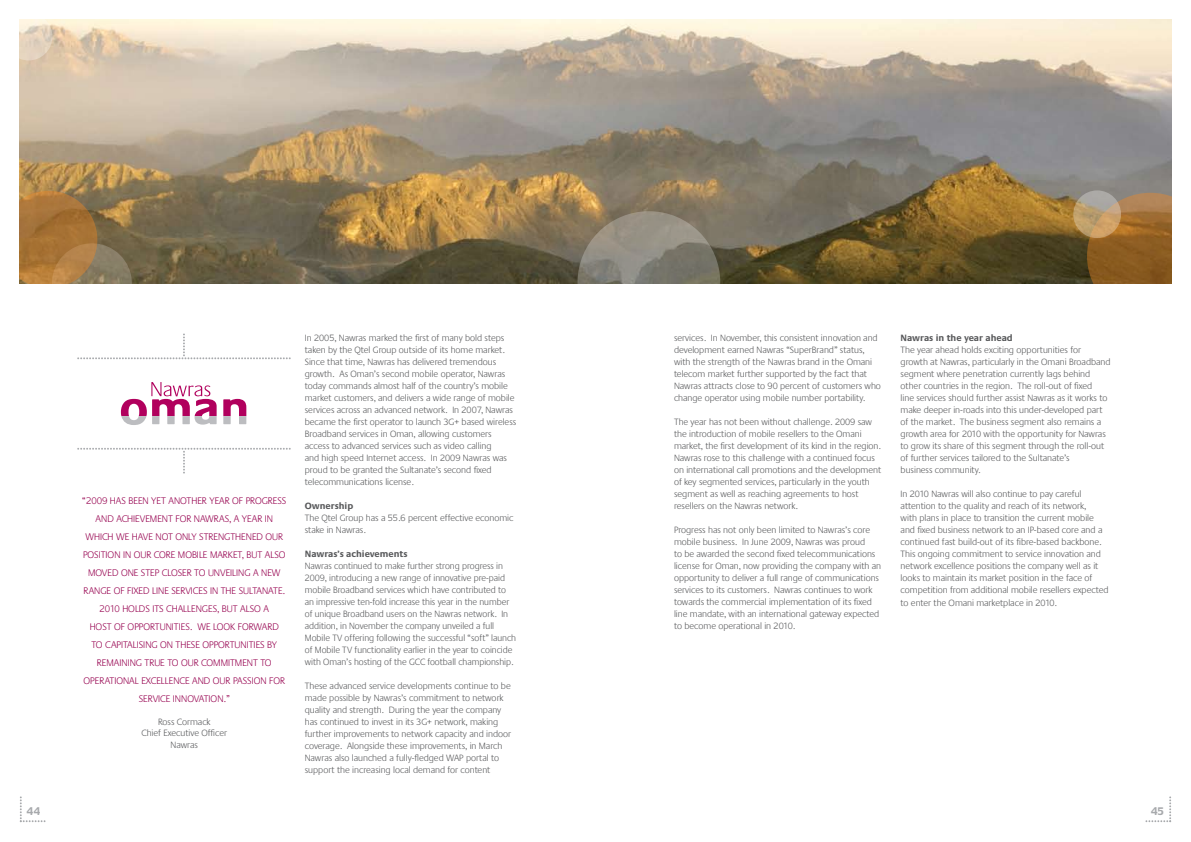
<style>
.page{position:relative;width:1191px;height:842px;background:#fff}
.page>*{position:absolute;margin:0;border:0;box-sizing:border-box;transform-origin:0 0}
.t1{font:700 11.5px "Praxis";color:#a7a9ac}
.t2{font:300 10px "Praxis";color:#96004f}
.t3{font:300 9.5px/12px "Praxis";color:#58595b}
.t4{font:700 9.5px "Praxis";color:#58595b}
</style>
<div class="page">
<svg style="left:20px;top:796px;width:25px;height:26px"></svg>
<svg style="left:1145px;top:796px;width:26px;height:26px"></svg>
<img style="left:20px;top:20px;width:1151px;height:263px">
<svg style="left:77px;top:448px;width:214px;height:25px"></svg>
<svg style="left:77px;top:333px;width:214px;height:26px"></svg>
<svg style="left:121px;top:382px;width:96px;height:43px"></svg>
<svg style="left:223px;top:399px;width:23px;height:25px"></svg>
<svg style="left:20px;top:191px;width:112px;height:92px;background:#9d7643"></svg>
<svg style="left:1087px;top:193px;width:84px;height:90px;background:#92632b"></svg>
<svg style="left:577px;top:211px;width:143px;height:72px;background:#878174"></svg>
<svg style="left:20px;top:20px;width:32px;height:40px"></svg>
<svg style="left:1073px;top:190px;width:48px;height:48px;background:#bca17c"></svg>
<p class="t2" style="left:82px;top:495px;width:34px">“2009 has</p>
<p class="t2" style="left:128px;top:495px;width:6px">been</p>
<p class="t2" style="left:151px;top:495px;width:24px">yet another</p>
<p class="t2" style="left:209px;top:495px;width:7px">year</p>
<p class="t2" style="left:232px;top:495px;width:20px">of progress</p>
<p class="t2" style="left:96px;top:513px;width:7px">and</p>
<p class="t2" style="left:116px;top:513px;width:6px">achie</p>
<p class="t2" style="left:140px;top:513px;width:12px">vement</p>
<p class="t2" style="left:175px;top:513px;width:7px">for</p>
<p class="t2" style="left:194px;top:513px;width:13px">Nawras</p>
<p class="t2" style="left:229px;top:513px;width:19px">, a year</p>
<p class="t2" style="left:265px;top:513px;width:5px">in</p>
<p class="t2" style="left:85px;top:531px;width:7px">which</p>
<p class="t2" style="left:116px;top:531px;width:46px">we havenot</p>
<p class="t2" style="left:175px;top:531px;width:7px">only</p>
<p class="t2" style="left:199px;top:531px;width:7px">strengthened</p>
<p class="t2" style="left:265px;top:531px;width:17px">our</p>
<p class="t2" style="left:83px;top:549px;width:6px">position</p>
<p class="t2" style="left:123px;top:549px;width:38px">in our core</p>
<p class="t2" style="left:178px;top:549px;width:6px">mobile</p>
<p class="t2" style="left:210px;top:549px;width:7px">market</p>
<p class="t2" style="left:242px;top:549px;width:30px">, but also</p>
<p class="t2" style="left:88px;top:567px;width:40px">moved one</p>
<p class="t2" style="left:141px;top:567px;width:6px">step</p>
<p class="t2" style="left:162px;top:567px;width:6px">closer</p>
<p class="t2" style="left:194px;top:567px;width:37px">to unveiling</p>
<p class="t2" style="left:253px;top:567px;width:16px">a new</p>
<p class="t2" style="left:83px;top:585px;width:7px">range</p>
<p class="t2" style="left:114px;top:585px;width:44px">of fixed line</p>
<p class="t2" style="left:171px;top:585px;width:25px">services</p>
<p class="t2" style="left:210px;top:585px;width:17px">in the</p>
<p class="t2" style="left:239px;top:585px;width:17px">Sultanate</p>
<p class="t2" style="left:282px;top:585px;width:4px">.</p>
<p class="t2" style="left:100px;top:603px;width:30px">2010 holds</p>
<p class="t2" style="left:152px;top:603px;width:20px">its challenges</p>
<p class="t2" style="left:217px;top:603px;width:30px">, but also</p>
<p class="t2" style="left:263px;top:603px;width:6px">a</p>
<p class="t2" style="left:90px;top:621px;width:7px">host</p>
<p class="t2" style="left:114px;top:621px;width:20px">of opport</p>
<p class="t2" style="left:160px;top:621px;width:11px">unities</p>
<p class="t2" style="left:190px;top:621px;width:30px">. We look</p>
<p class="t2" style="left:238px;top:621px;width:7px">forward</p>
<p class="t2" style="left:91px;top:639px;width:19px">to capitalising</p>
<p class="t2" style="left:160px;top:639px;width:22px">on these</p>
<p class="t2" style="left:202px;top:639px;width:7px">opport</p>
<p class="t2" style="left:235px;top:639px;width:11px">unities</p>
<p class="t2" style="left:267px;top:639px;width:6px">by</p>
<p class="t2" style="left:97px;top:657px;width:6px">remaining</p>
<p class="t2" style="left:144px;top:657px;width:64px">trueto ourcommitment</p>
<p class="t2" style="left:260px;top:657px;width:7px">to</p>
<p class="t2" style="left:84px;top:675px;width:6px">operational</p>
<p class="t2" style="left:141px;top:675px;width:16px">excellence</p>
<p class="t2" style="left:192px;top:675px;width:7px">and</p>
<p class="t2" style="left:213px;top:675px;width:26px">our passion</p>
<p class="t2" style="left:269px;top:675px;width:7px">for</p>
<p class="t2" style="left:139px;top:693px;width:41px">service inno</p>
<p class="t2" style="left:194px;top:693px;width:11px">vation</p>
<p class="t2" style="left:223px;top:693px;width:8px">.”</p>
<p class="t3" style="left:141px;top:716px;width:87px;line-height:11.4px;text-align:center">Ross Cormack<br>Chief Executive Officer<br>Nawras</p>
<p class="t3" style="left:305px;top:332px;width:213px">In 2005, Nawras marked the first of many bold steps taken by the Qtel Group outside of its home market.<br>Since that time, Nawras has delivered tremendous growth. As Oman’s second mobile operator, Nawras today commands almost half of the country’s mobile market customers, and delivers a wide range of mobile services across an advanced network. In 2007, Nawras became the first operator to launch 3G+ based wireless Broadband services in Oman, allowing customers access to advanced services such as video calling<br>and high speed Internet access. In 2009 Nawras was proud to be granted the Sultanate’s second fixed telecommunications license.</p>
<p class="t4" style="left:305px;top:500px;width:50px">Ownership</p>
<p class="t3" style="left:305px;top:512px;width:210px">The Qtel Group has a 55.6 percent effective economic stake in Nawras.</p>
<p class="t4" style="left:305px;top:548px;width:104px">Nawras’s achievements</p>
<p class="t3" style="left:305px;top:560px;width:213px">Nawras continued to make further strong progress in 2009, introducing a new range of innovative pre-paid mobile Broadband services which have contributed to an impressive ten-fold increase this year in the number of unique Broadband users on the Nawras network. In addition, in November the company unveiled a full Mobile TV offering following the successful “soft” launch of Mobile TV functionality earlier in the year to coincide with Oman’s hosting of the GCC football championship.</p>
<p class="t3" style="left:305px;top:680px;width:208px">These advanced service developments continue to be made possible by Nawras’s commitment to network quality and strength. During the year the company has continued to invest in its 3G+ network, making further improvements to network capacity and indoor coverage. Alongside these improvements, in March Nawras also launched a fully-fledged WAP portal to support the increasing local demand for content</p>
<p class="t3" style="left:674px;top:332px;width:208px">services. In November, this consistent innovation and development earned Nawras “SuperBrand” status, with the strength of the Nawras brand in the Omani telecom market further supported by the fact that Nawras attracts close to 90 percent of customers who change operator using mobile number portability.</p>
<p class="t3" style="left:674px;top:416px;width:209px">The year has not been without challenge. 2009 saw the introduction of mobile resellers to the Omani market, the first development of its kind in the region.<br>Nawras rose to this challenge with a continued focus on international call promotions and the development of key segmented services, particularly in the youth segment as well as reaching agreements to host resellers on the Nawras network.</p>
<p class="t3" style="left:674px;top:524px;width:209px">Progress has not only been limited to Nawras’s core mobile business. In June 2009, Nawras was proud<br>to be awarded the second fixed telecommunications license for Oman, now providing the company with an opportunity to deliver a full range of communications services to its customers. Nawras continues to work towards the commercial implementation of its fixed line mandate, with an international gateway expected to become operational in 2010.</p>
<p class="t4" style="left:900px;top:332px;width:114px">Nawras in the year ahead</p>
<p class="t3" style="left:900px;top:344px;width:211px">The year ahead holds exciting opportunities for growth at Nawras, particularly in the Omani Broadband segment where penetration currently lags behind other countries in the region. The roll-out of fixed<br>line services should further assist Nawras as it works to make deeper in-roads into this under-developed part of the market. The business segment also remains a growth area for 2010 with the opportunity for Nawras to grow its share of this segment through the roll-out of further services tailored to the Sultanate’s<br>business community.</p>
<p class="t3" style="left:900px;top:488px;width:209px">In 2010 Nawras will also continue to pay careful attention to the quality and reach of its network,<br>with plans in place to transition the current mobile and fixed business network to an IP-based core and a continued fast build-out of its fibre-based backbone.<br>This ongoing commitment to service innovation and network excellence positions the company well as it looks to maintain its market position in the face of competition from additional mobile resellers expected</p>
<p class="t3" style="left:900px;top:597px;width:158px">to enter the Omani marketplace in 2010.</p>
<p class="t1" style="left:27px;top:805px;width:15px">44</p>
<p class="t1" style="left:1151px;top:805px;width:15px">45</p>
</div>
